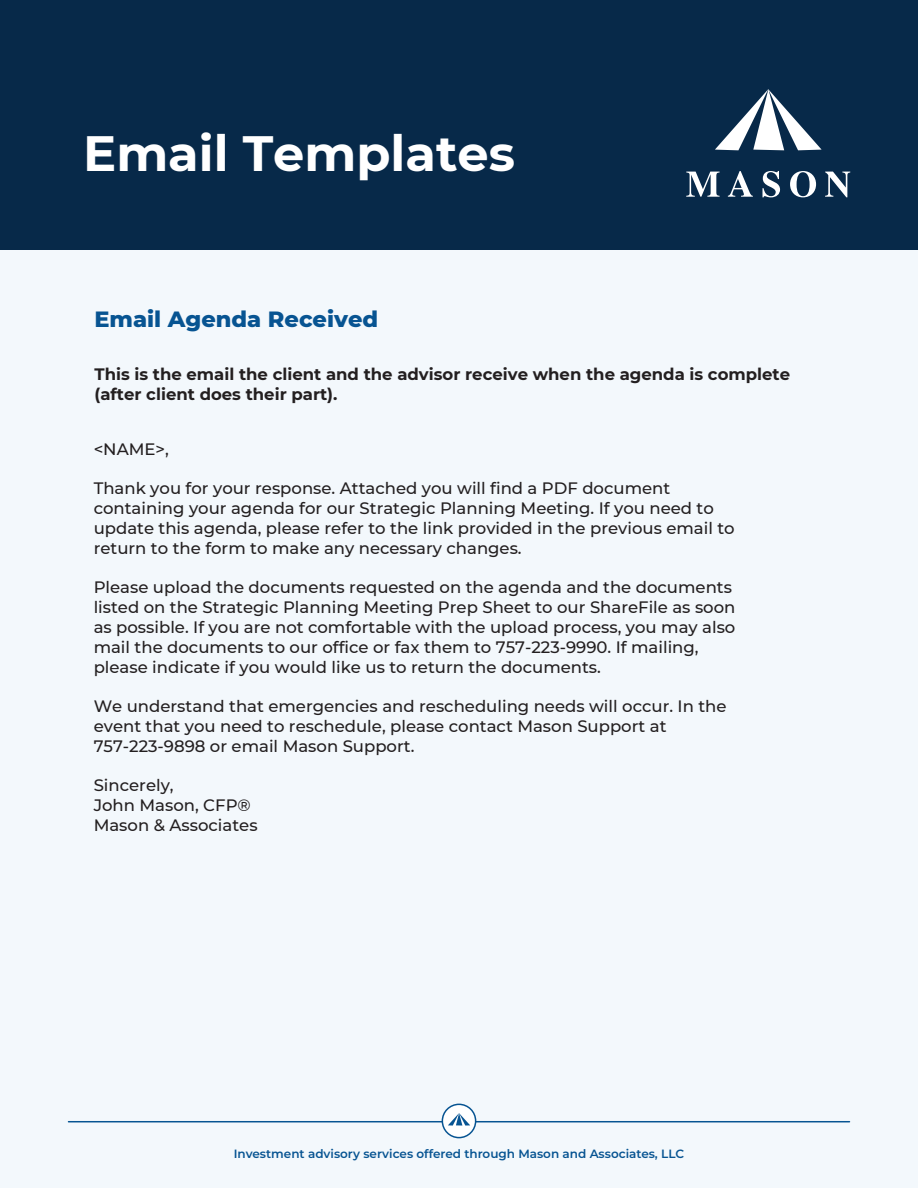
<style>
.page{position:relative;width:918px;height:1188px;background:#f3f8fc}
.page>*{position:absolute;margin:0;border:0;box-sizing:border-box;transform-origin:0 0}
.t1{font:700 49.5px "Montserrat";color:#fff}
.t2{font:800 22.5px "Montserrat";color:#075492}
.t3{font:500 16.5px/19.8px "Montserrat";color:#231f20}
.t4{font:700 16.5px/19.8px "Montserrat";color:#231f20}
.t5{font:600 12px "Montserrat";color:#075492}
</style>
<div class="page">
<div style="left:0;top:0;width:918px;height:250px;background:#072949"></div>
<hr style="left:68px;top:1121px;width:782px;height:1px;background:#075492">
<div style="left:442px;top:1104px;width:34px;height:34px;background:#fff;border-radius:50%"></div>
<div style="left:442px;top:1104px;width:34px;height:34px;border:2px solid #075492;border-radius:50%"></div>
<svg style="left:448px;top:1113px;width:22px;height:13px"></svg>
<svg style="left:715px;top:89px;width:107px;height:61px"></svg>
<svg style="left:686px;top:172px;width:34px;height:25px"></svg>
<svg style="left:728px;top:171px;width:25px;height:26px"></svg>
<svg style="left:762px;top:171px;width:18px;height:26px"></svg>
<svg style="left:790px;top:171px;width:26px;height:26px"></svg>
<svg style="left:825px;top:172px;width:25px;height:25px"></svg>
<p class="t1" style="left:83px;top:118px;width:433px">Email Templates</p>
<p class="t2" style="left:94px;top:303px;width:285px">Email Agenda Received</p>
<p class="t4" style="left:94px;top:363px;width:697px">This is the email the client and the advisor receive when the agenda is complete (after client does their part).</p>
<p class="t3" style="left:94px;top:438px;width:77px">&lt;NAME&gt;,</p>
<p class="t3" style="left:94px;top:478px;width:643px">Thank you for your response. Attached you will find a PDF document containing your agenda for our Strategic Planning Meeting. If you need to update this agenda, please refer to the link provided in the previous email to return to the form to make any necessary changes.</p>
<p class="t3" style="left:94px;top:577px;width:643px">Please upload the documents requested on the agenda and the documents listed on the Strategic Planning Meeting Prep Sheet to our ShareFile as soon as possible. If you are not comfortable with the upload process, you may also mail the documents to our office or fax them to 757-223-9990. If mailing, please indicate if you would like us to return the documents.</p>
<p class="t3" style="left:94px;top:696px;width:634px">We understand that emergencies and rescheduling needs will occur. In the event that you need to reschedule, please contact Mason Support at<br>757-223-9898 or email Mason Support.</p>
<p class="t3" style="left:94px;top:775px;width:165px">Sincerely,<br>John Mason, CFP®<br>Mason &amp; Associates</p>
<p class="t5" style="left:234px;top:1145px;width:452px">Investment advisory services offered through Mason and Associates, LLC</p>
</div>
